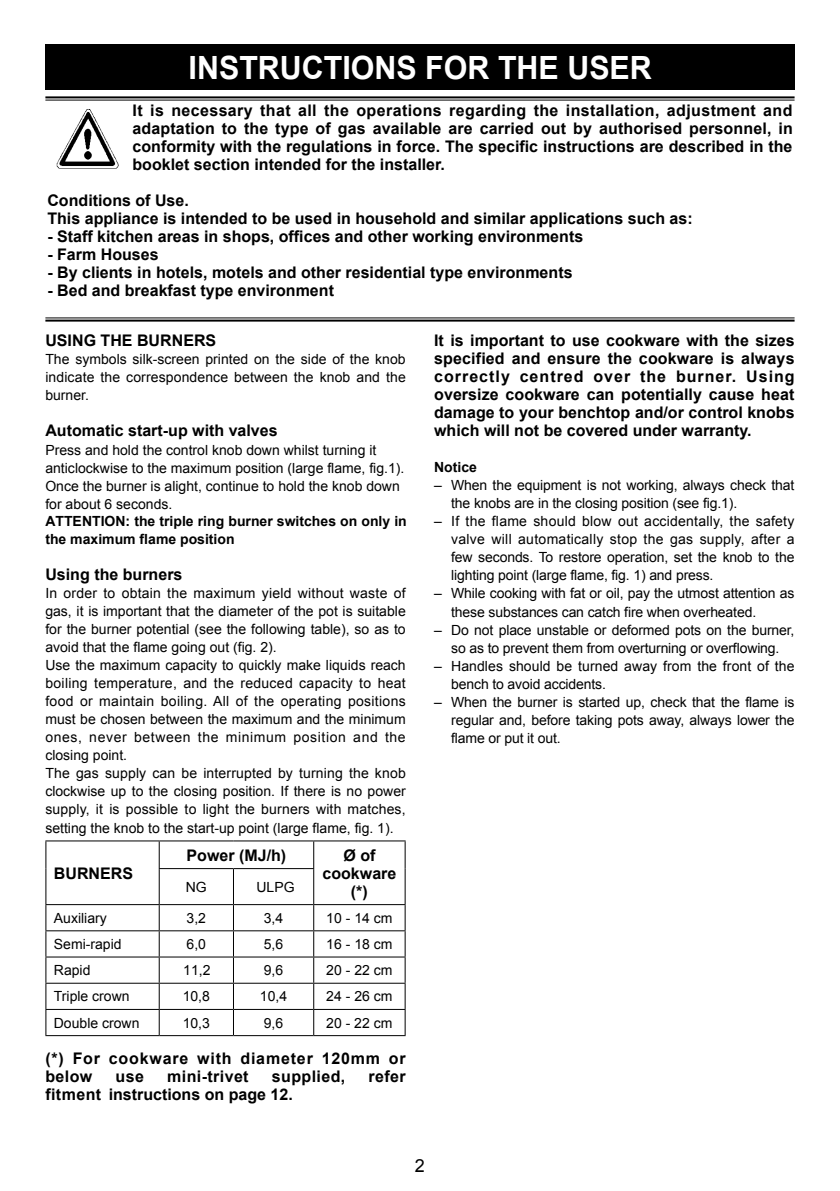
<style>
.page{position:relative;width:840px;height:1191px;background:#fff}
.page>*{position:absolute;margin:0;border:0;box-sizing:border-box;transform-origin:0 0}
.t1{font:700 32px "Arial";color:#fff;scale:.95 1}
.t2{font:18px "Arial";color:#000}
.t3{font:700 16px/18px "Arial";color:#000;text-align:justify}
.t4{font:700 16px/18px "Arial";letter-spacing:.05em;color:#000}
.t5{font:700 16px "Arial";letter-spacing:.025em;color:#000}
.t6{font:14px/18px "Arial";color:#000}
.t7{font:700 14px/17.8px "Arial";color:#000}
</style>
<div class="page">
<div style="left:46px;top:45px;width:748px;height:45px;background:#000"></div>
<svg style="left:45px;top:841px;width:1px;height:27px"></svg>
<hr style="left:45px;top:868px;width:1px;height:36px;background:#000">
<hr style="left:45px;top:840px;width:114px;height:1px;background:#000">
<svg style="left:159px;top:841px;width:1px;height:27px"></svg>
<hr style="left:159px;top:840px;width:74px;height:1px;background:#000">
<hr style="left:233px;top:840px;width:80px;height:1px;background:#000">
<svg style="left:313px;top:841px;width:1px;height:27px"></svg>
<svg style="left:404px;top:841px;width:1px;height:27px"></svg>
<hr style="left:404px;top:868px;width:1px;height:36px;background:#000">
<hr style="left:313px;top:840px;width:92px;height:1px;background:#000">
<hr style="left:159px;top:869px;width:1px;height:35px;background:#000">
<hr style="left:159px;top:868px;width:74px;height:1px;background:#000">
<hr style="left:233px;top:869px;width:1px;height:35px;background:#000">
<hr style="left:313px;top:869px;width:1px;height:35px;background:#000">
<hr style="left:233px;top:868px;width:81px;height:1px;background:#000">
<hr style="left:45px;top:904px;width:114px;height:1px;background:#000">
<hr style="left:159px;top:904px;width:74px;height:1px;background:#000">
<hr style="left:233px;top:904px;width:80px;height:1px;background:#000">
<hr style="left:313px;top:904px;width:92px;height:1px;background:#000">
<hr style="left:45px;top:930px;width:114px;height:1px;background:#000">
<hr style="left:159px;top:930px;width:74px;height:1px;background:#000">
<hr style="left:233px;top:930px;width:80px;height:1px;background:#000">
<hr style="left:313px;top:930px;width:92px;height:1px;background:#000">
<hr style="left:45px;top:956px;width:114px;height:1px;background:#000">
<hr style="left:159px;top:956px;width:74px;height:1px;background:#000">
<hr style="left:233px;top:956px;width:80px;height:1px;background:#000">
<hr style="left:313px;top:956px;width:92px;height:1px;background:#000">
<hr style="left:45px;top:982px;width:114px;height:1px;background:#000">
<hr style="left:159px;top:982px;width:74px;height:1px;background:#000">
<hr style="left:233px;top:982px;width:80px;height:1px;background:#000">
<hr style="left:313px;top:982px;width:92px;height:1px;background:#000">
<svg style="left:45px;top:905px;width:1px;height:130px"></svg>
<hr style="left:45px;top:1009px;width:114px;height:1px;background:#000">
<hr style="left:45px;top:1035px;width:114px;height:1px;background:#000">
<svg style="left:159px;top:905px;width:1px;height:130px"></svg>
<hr style="left:159px;top:1009px;width:74px;height:1px;background:#000">
<hr style="left:159px;top:1035px;width:74px;height:1px;background:#000">
<svg style="left:233px;top:905px;width:1px;height:130px"></svg>
<hr style="left:233px;top:1009px;width:80px;height:1px;background:#000">
<hr style="left:233px;top:1035px;width:80px;height:1px;background:#000">
<svg style="left:313px;top:905px;width:1px;height:130px"></svg>
<svg style="left:404px;top:905px;width:1px;height:130px"></svg>
<hr style="left:313px;top:1009px;width:92px;height:1px;background:#000">
<hr style="left:313px;top:1035px;width:92px;height:1px;background:#000">
<img style="left:56px;top:109px;width:63px;height:60px">
<hr style="left:45px;top:96px;width:749px;height:2px;background:#000">
<hr style="left:45px;top:100px;width:749px;height:1px;background:#000">
<hr style="left:45px;top:317px;width:749px;height:1px;background:#000">
<hr style="left:45px;top:319px;width:749px;height:2px;background:#000">
<h1 class="t1" style="left:188px;top:46px;width:489px">INSTRUCTIONS FOR THE USER</h1>
<p class="t3" style="left:132px;top:102px;width:661px">It is necessary that all the operations regarding the installation, adjustment and adaptation to the type of gas available are carried out by authorised personnel, in conformity with the regulations in force. The specific instructions are described in the booklet section intended for the installer.</p>
<p class="t3" style="left:47px;top:192px;width:646px">Conditions of Use.<br>This appliance is intended to be used in household and similar applications such as:</p>
<p class="t3" style="left:47px;top:228px;width:537px">- Staff kitchen areas in shops, offices and other working environments</p>
<p class="t3" style="left:47px;top:246px;width:113px">- Farm Houses</p>
<p class="t3" style="left:47px;top:264px;width:526px">- By clients in hotels, motels and other residential type environments</p>
<p class="t3" style="left:47px;top:282px;width:288px">- Bed and breakfast type environment</p>
<p class="t3" style="left:45px;top:332px;width:172px">USING THE BURNERS</p>
<p class="t6" style="left:45px;top:350px;width:362px;text-align:justify">The symbols silk-screen printed on the side of the knob indicate the correspondence between the knob and the burner.</p>
<p class="t3" style="left:45px;top:422px;width:234px">Automatic start-up with valves</p>
<p class="t6" style="left:45px;top:441px;width:360px">Press and hold the control knob down whilst turning it anticlockwise to the maximum position (large flame, fig.1).<br>Once the burner is alight, continue to hold the knob down for about 6 seconds.</p>
<p class="t7" style="left:45px;top:513px;width:363px">ATTENTION: the triple ring burner switches on only in the maximum flame position</p>
<p class="t3" style="left:45px;top:566px;width:138px">Using the burners</p>
<p class="t6" style="left:45px;top:584px;width:362px">In order to obtain the maximum yield without waste of gas, it is important that the diameter of the pot is suitable for the burner potential (see the following table), so as to avoid that the flame going out (fig. 2).<br>Use the maximum capacity to quickly make liquids reach boiling temperature, and the reduced capacity to heat food or maintain boiling. All of the operating positions must be chosen between the maximum and the minimum ones, never between the minimum position and the closing point.<br>The gas supply can be interrupted by turning the knob clockwise up to the closing position. If there is no power supply, it is possible to light the burners with matches, setting the knob to the start-up point (large flame, fig. 1).</p>
<p class="t3" style="left:54px;top:864px;width:81px">BURNERS</p>
<p class="t3" style="left:186px;top:846px;width:101px">Power (MJ/h)</p>
<p class="t3" style="left:322px;top:846px;width:75px;text-align:center">Ø of cookware</p>
<p class="t6" style="left:186px;top:878px;width:22px">NG</p>
<p class="t6" style="left:256px;top:878px;width:40px">ULPG</p>
<p class="t3" style="left:351px;top:882px;width:18px">(*)</p>
<p class="t6" style="left:54px;top:909px;width:54px">Auxiliary</p>
<p class="t6" style="left:186px;top:909px;width:21px">3,2</p>
<p class="t6" style="left:264px;top:909px;width:21px">3,4</p>
<p class="t6" style="left:326px;top:909px;width:68px">10 - 14 cm</p>
<p class="t6" style="left:54px;top:935px;width:69px">Semi-rapid</p>
<p class="t6" style="left:186px;top:935px;width:21px">6,0</p>
<p class="t6" style="left:264px;top:935px;width:21px">5,6</p>
<p class="t6" style="left:326px;top:935px;width:68px">16 - 18 cm</p>
<p class="t6" style="left:54px;top:961px;width:38px">Rapid</p>
<p class="t6" style="left:183px;top:961px;width:29px">11,2</p>
<p class="t6" style="left:264px;top:961px;width:21px">9,6</p>
<p class="t6" style="left:326px;top:961px;width:68px">20 - 22 cm</p>
<p class="t6" style="left:54px;top:987px;width:77px">Triple crown</p>
<p class="t6" style="left:182px;top:987px;width:29px">10,8</p>
<p class="t6" style="left:260px;top:987px;width:29px">10,4</p>
<p class="t6" style="left:326px;top:987px;width:68px">24 - 26 cm</p>
<p class="t6" style="left:54px;top:1013px;width:87px">Double crown</p>
<p class="t6" style="left:182px;top:1013px;width:29px">10,3</p>
<p class="t6" style="left:264px;top:1013px;width:21px">9,6</p>
<p class="t6" style="left:326px;top:1013px;width:68px">20 - 22 cm</p>
<p class="t4" style="left:45px;top:1050px;width:361px">(*) For cookware with diameter 120mm or below</p>
<p class="t3" style="left:115px;top:1068px;width:30px">use</p>
<p class="t5" style="left:167px;top:1065px;width:83px">mini-trivet</p>
<p class="t5" style="left:272px;top:1065px;width:75px">supplied,</p>
<p class="t3" style="left:368px;top:1068px;width:39px">refer</p>
<p class="t3" style="left:45px;top:1086px;width:249px">fitment instructions on page 12.</p>
<p class="t3" style="left:434px;top:332px;width:362px">It is important to use cookware with the sizes specified and ensure the cookware is always correctly centred over the burner. Using oversize cookware can potentially cause heat damage to your benchtop and/or control knobs which will not be covered under warranty.</p>
<p class="t7" style="left:434px;top:459px;width:44px">Notice</p>
<p class="t6" style="left:451px;top:476px;width:344px;text-indent:-17px">– When the equipment is not working, always check that the knobs are in the closing position (see fig.1).</p>
<p class="t6" style="left:451px;top:512px;width:344px;text-align:justify;text-indent:-17px">– If the flame should blow out accidentally, the safety valve will automatically stop the gas supply, after a few seconds. To restore operation, set the knob to the lighting point (large flame, fig. 1) and press.</p>
<p class="t6" style="left:451px;top:584px;width:344px;line-height:19px;text-indent:-17px">– While cooking with fat or oil, pay the utmost attention as these substances can catch fire when overheated.</p>
<p class="t6" style="left:434px;top:621px;width:361px;text-align:center">– Do not place unstable or deformed pots on the burner, so as to prevent them from overturning or overflowing.</p>
<p class="t6" style="left:451px;top:657px;width:344px;text-indent:-17px">– Handles should be turned away from the front of the bench to avoid accidents.</p>
<p class="t6" style="left:451px;top:693px;width:344px;text-align:justify;text-indent:-17px">– When the burner is started up, check that the flame is regular and, before taking pots away, always lower the flame or put it out.</p>
<p class="t2" style="left:415px;top:1153px;width:12px">2</p>
</div>
